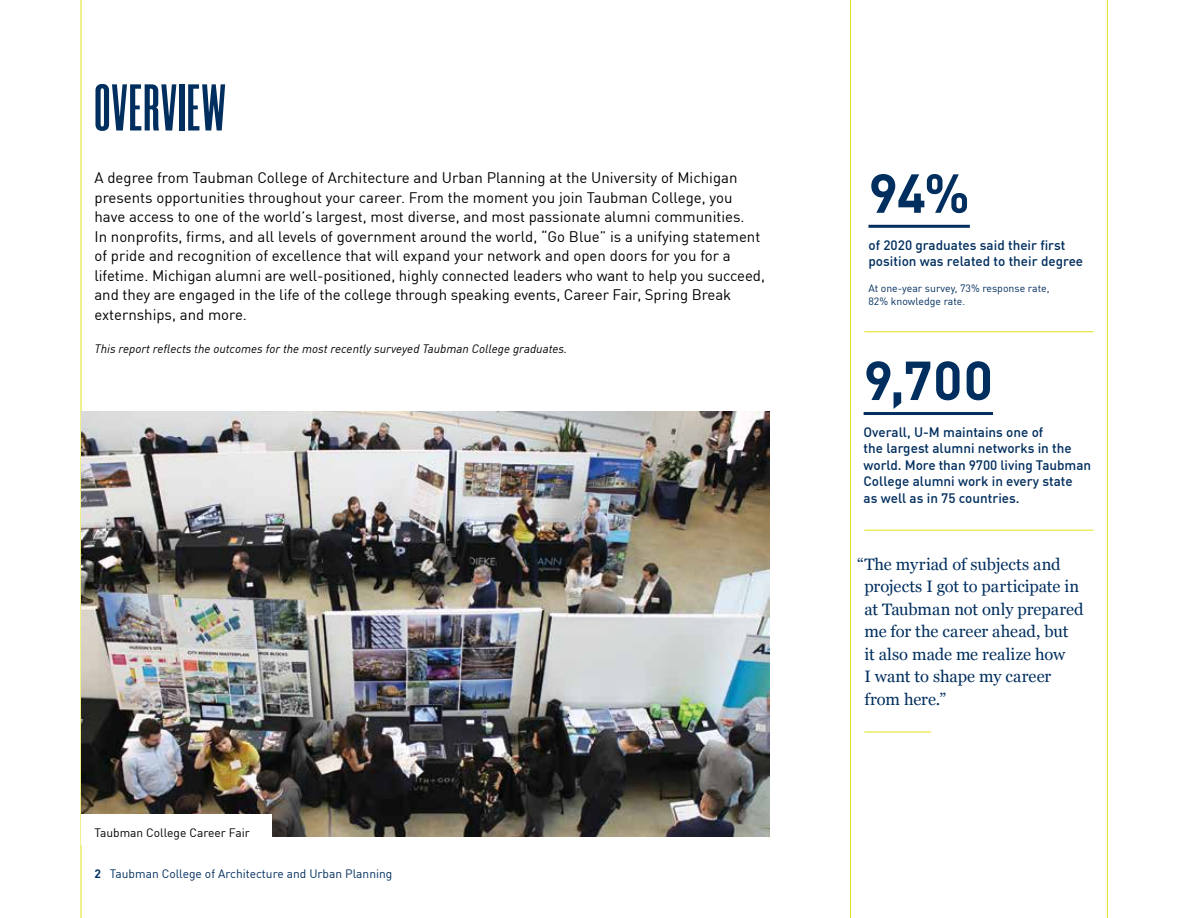
<style>
.page{position:relative;width:1188px;height:918px;background:#fff}
.page>*{position:absolute;margin:0;border:0;box-sizing:border-box;transform-origin:0 0}
.t1{font:700 66px "Morganite";letter-spacing:.025em;color:#002e5e}
.t2{font:700 54px "DIN Pro";color:#002e5e}
.t3{font:16.5px/22.5px "Georgia";letter-spacing:-.005em;color:#002e5e}
.t4{font:15px/19.5px "DIN Pro";color:#000}
.t5{font:500 13.5px/16.5px "DIN Pro";color:#002e5e}
.t6{font:italic 12px "DIN Pro";color:#000}
.t7{font:12px "DIN Pro";color:#002e5e}
.t8{font:12px "DIN Offc";color:#000}
.t9{font:10.5px/12.6px "DIN Pro";color:#002e5e}
.s1{font-weight:700}
</style>
<div class="page">
<hr style="left:81px;top:0;width:1px;height:918px;background:#e2e41a">
<hr style="left:1107px;top:0;width:1px;height:918px;background:#e2e41a">
<hr style="left:850px;top:0;width:1px;height:918px;background:#e2e41a">
<img style="left:81px;top:412px;width:688px;height:425px">
<hr style="left:864px;top:732px;width:67px;height:1px;background:#e2e41a">
<hr style="left:864px;top:412px;width:129px;height:3px;background:#002e5e">
<hr style="left:864px;top:331px;width:230px;height:1px;background:#e2e41a">
<hr style="left:864px;top:530px;width:230px;height:1px;background:#e2e41a">
<hr style="left:868px;top:225px;width:102px;height:3px;background:#002e5e">
<div style="left:81px;top:814px;width:190px;height:31px;background:#fff"></div>
<h1 class="t1" style="left:94px;top:74px;width:132px">OVERVIEW</h1>
<p class="t4" style="left:94px;top:167px;width:672px">A degree from Taubman College of Architecture and Urban Planning at the University of Michigan presents opportunities throughout your career. From the moment you join Taubman College, you have access to one of the world’s largest, most diverse, and most passionate alumni communities.<br>In nonprofits, firms, and all levels of government around the world, “Go Blue” is a unifying statement of pride and recognition of excellence that will expand your network and open doors for you for a lifetime. Michigan alumni are well-positioned, highly connected leaders who want to help you succeed, and they are engaged in the life of the college through speaking events, Career Fair, Spring Break externships, and more.</p>
<p class="t6" style="left:94px;top:340px;width:474px">This report reflects the outcomes for the most recently surveyed Taubman College graduates.</p>
<p class="t8" style="left:94px;top:825px;width:157px">Taubman College Career Fair</p>
<p class="t7" style="left:94px;top:864px;width:299px"><span class="s1">2</span> Taubman College of Architecture and Urban Planning</p>
<h2 class="t2" style="left:868px;top:151px;width:103px">94%</h2>
<p class="t5" style="left:868px;top:236px;width:216px">of 2020 graduates said their first position was related to their degree</p>
<p class="t9" style="left:868px;top:281px;width:182px">At one-year survey, 73% response rate,<br>82% knowledge rate.</p>
<h2 class="t2" style="left:864px;top:338px;width:131px">9,700</h2>
<p class="t5" style="left:864px;top:423px;width:229px">Overall, U-M maintains one of<br>the largest alumni networks in the world. More than 9700 living Taubman<br>College alumni work in every state<br>as well as in 75 countries.</p>
<p class="t3" style="left:864px;top:552px;width:221px;text-indent:-7px">“The myriad of subjects and projects I got to participate in at Taubman not only prepared me for the career ahead, but<br>it also made me realize how<br>I want to shape my career from here.”</p>
</div>
